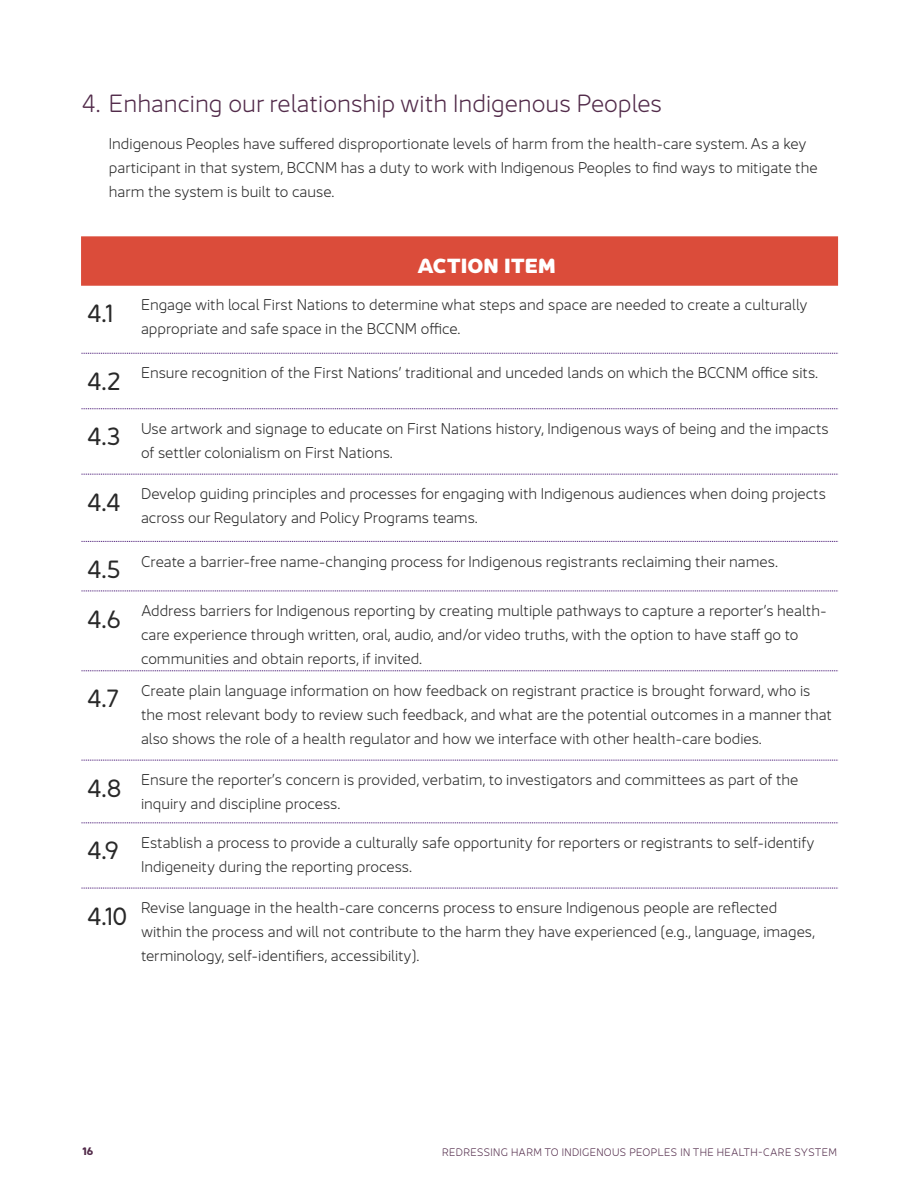
<style>
.page{position:relative;width:918px;height:1188px;background:#fff}
.page>*{position:absolute;margin:0;border:0;box-sizing:border-box;transform-origin:0 0}
.t1{font:300 24px "Jano Sans Pro";color:#522b4a}
.t2{font:24px "Jano Sans Pro";color:#292929}
.t3{font:700 24px "Jano Sans Pro";color:#fff}
.t4{font:300 15px/24px "Jano Sans Pro";color:#292929}
.t5{font:300 10.5px "Jano Sans Pro";letter-spacing:.03em;color:#522b4a}
.t6{font:700 10.5px "Jano Sans Pro";color:#522b4a}
</style>
<div class="page">
<div style="left:81px;top:236px;width:757px;height:50px;background:#db4c3a"></div>
<svg style="left:81px;top:353px;width:758px;height:1px"></svg>
<svg style="left:81px;top:408px;width:758px;height:1px"></svg>
<svg style="left:81px;top:474px;width:758px;height:1px"></svg>
<svg style="left:81px;top:541px;width:758px;height:1px"></svg>
<svg style="left:81px;top:591px;width:757px;height:1px"></svg>
<svg style="left:81px;top:671px;width:757px;height:1px"></svg>
<svg style="left:81px;top:760px;width:757px;height:1px"></svg>
<svg style="left:81px;top:823px;width:757px;height:1px"></svg>
<svg style="left:81px;top:888px;width:757px;height:1px"></svg>
<h1 class="t1" style="left:82px;top:85px;width:582px">4. Enhancing our relationship with Indigenous Peoples</h1>
<p class="t4" style="left:109px;top:131px;width:710px">Indigenous Peoples have suffered disproportionate levels of harm from the health-care system. As a key participant in that system, BCCNM has a duty to work with Indigenous Peoples to find ways to mitigate the harm the system is built to cause.</p>
<h1 class="t3" style="left:417px;top:243px;width:140px">action item</h1>
<h1 class="t2" style="left:87px;top:294px;width:28px">4.1</h1>
<p class="t4" style="left:141px;top:292px;width:668px">Engage with local First Nations to determine what steps and space are needed to create a culturally appropriate and safe space in the BCCNM office.</p>
<h1 class="t2" style="left:87px;top:362px;width:35px">4.2</h1>
<p class="t4" style="left:141px;top:360px;width:679px">Ensure recognition of the First Nations’ traditional and unceded lands on which the BCCNM office sits.</p>
<h1 class="t2" style="left:87px;top:418px;width:35px">4.3</h1>
<p class="t4" style="left:141px;top:415px;width:689px">Use artwork and signage to educate on First Nations history, Indigenous ways of being and the impacts of settler colonialism on First Nations.</p>
<h1 class="t2" style="left:87px;top:483px;width:35px">4.4</h1>
<p class="t4" style="left:141px;top:481px;width:686px">Develop guiding principles and processes for engaging with Indigenous audiences when doing projects across our Regulatory and Policy Programs teams.</p>
<h1 class="t2" style="left:87px;top:550px;width:35px">4.5</h1>
<p class="t4" style="left:141px;top:548px;width:639px">Create a barrier-free name-changing process for Indigenous registrants reclaiming their names.</p>
<h1 class="t2" style="left:87px;top:600px;width:35px">4.6</h1>
<p class="t4" style="left:141px;top:598px;width:687px">Address barriers for Indigenous reporting by creating multiple pathways to capture a reporter’s health&shy;care experience through written, oral, audio, and/or video truths, with the option to have staff go to communities and obtain reports, if invited.</p>
<h1 class="t2" style="left:87px;top:680px;width:33px">4.7</h1>
<p class="t4" style="left:141px;top:677px;width:693px">Create plain language information on how feedback on registrant practice is brought forward, who is the most relevant body to review such feedback, and what are the potential outcomes in a manner that also shows the role of a health regulator and how we interface with other health-care bodies.</p>
<h1 class="t2" style="left:87px;top:769px;width:36px">4.8</h1>
<p class="t4" style="left:141px;top:767px;width:659px">Ensure the reporter’s concern is provided, verbatim, to investigators and committees as part of the inquiry and discipline process.</p>
<h1 class="t2" style="left:87px;top:832px;width:33px">4.9</h1>
<p class="t4" style="left:141px;top:830px;width:675px">Establish a process to provide a culturally safe opportunity for reporters or registrants to self-identify<br>Indigeneity during the reporting process.</p>
<h1 class="t2" style="left:87px;top:897px;width:42px">4.10</h1>
<p class="t4" style="left:141px;top:895px;width:675px">Revise language in the health-care concerns process to ensure Indigenous people are reflected within the process and will not contribute to the harm they have experienced (e.g., language, images, terminology, self-identifiers, accessibility).</p>
<p class="t6" style="left:82px;top:1142px;width:12px">16</p>
<p class="t5" style="left:442px;top:1144px;width:396px">REDRESSING HARM TO INDIGENOUS PEOPLES IN THE HEALTH-CARE SYSTEM</p>
</div>
